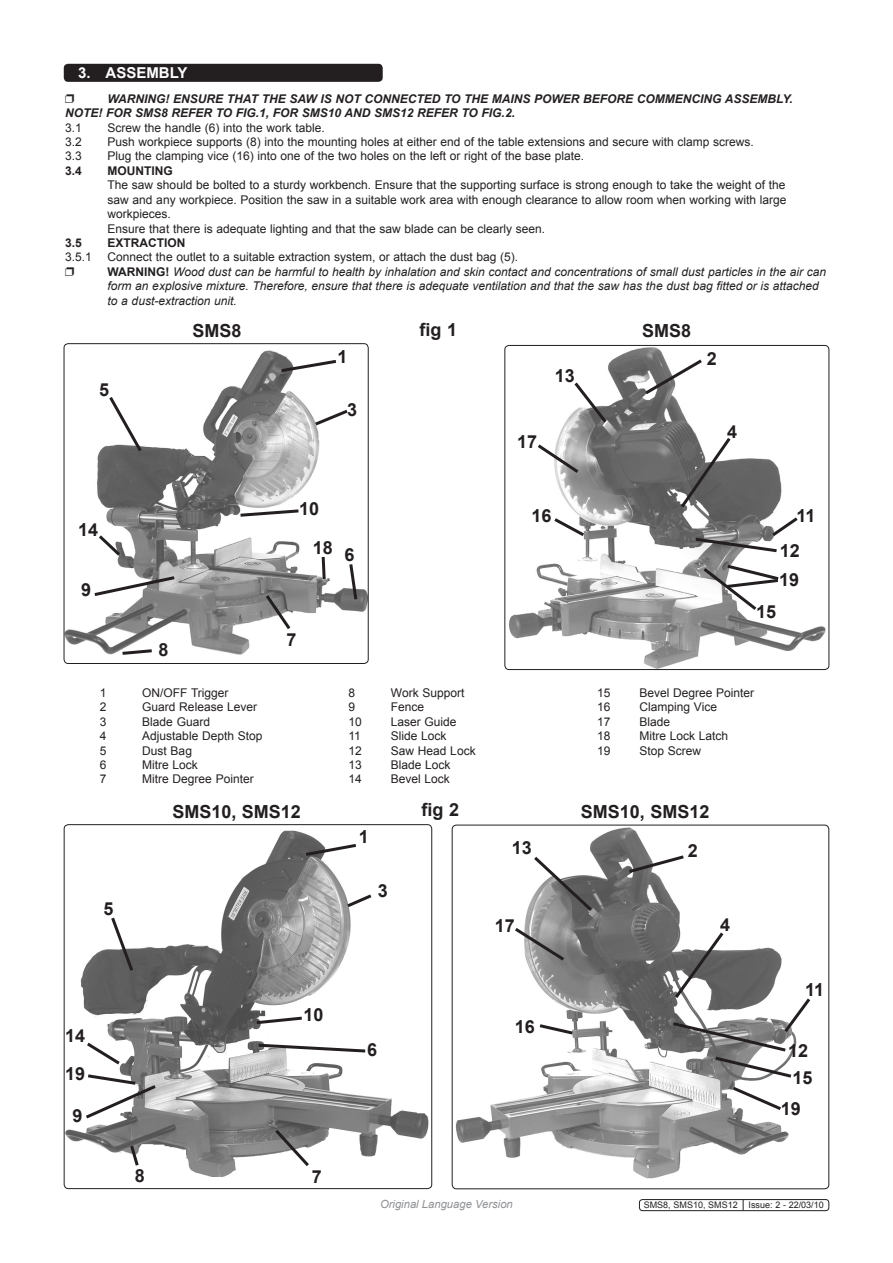
<style>
.page{position:relative;width:893px;height:1263px;background:#fff}
.page>*{position:absolute;margin:0;border:0;box-sizing:border-box;transform-origin:0 0}
.t1{font:700 18px "Arial";color:#231f20}
.Chapter_Header{font:700 15px "Arial";color:#fff}
.t2{font:12px/14.4px "Arial";color:#231f20;text-align:justify}
.t3{font:italic 12px/14.4px "Arial";color:#231f20}
.t4{font:italic 700 12px "Arial";color:#231f20}
.t5{font:700 12px "Arial";color:#231f20}
.t6{font:italic 11.25px "Arial";color:#8f9194}
.t7{font:9px "Arial";color:#231f20}
.s1{font-style:normal}
.s2{font-weight:700;font-style:normal}
</style>
<div class="page">
<div style="left:64px;top:64px;width:319px;height:18px;background:#231f20;border-radius:4px"></div>
<img style="left:506px;top:347px;width:320px;height:321px">
<div style="left:504px;top:345px;width:325px;height:325px;border:1px solid #231f20;border-radius:4px"></div>
<img style="left:66px;top:350px;width:301px;height:305px">
<div style="left:64px;top:343px;width:305px;height:321px;border:1px solid #231f20;border-radius:4px"></div>
<svg style="left:278px;top:358px;width:61px;height:16px"></svg>
<svg style="left:642px;top:357px;width:63px;height:40px"></svg>
<svg style="left:312px;top:407px;width:39px;height:21px"></svg>
<svg style="left:106px;top:394px;width:38px;height:61px"></svg>
<svg style="left:571px;top:379px;width:39px;height:47px"></svg>
<svg style="left:534px;top:441px;width:48px;height:35px"></svg>
<svg style="left:551px;top:515px;width:36px;height:24px"></svg>
<svg style="left:96px;top:532px;width:27px;height:27px"></svg>
<svg style="left:678px;top:435px;width:123px;height:119px"></svg>
<svg style="left:700px;top:563px;width:82px;height:50px"></svg>
<svg style="left:347px;top:561px;width:12px;height:42px"></svg>
<svg style="left:237px;top:508px;width:65px;height:10px"></svg>
<svg style="left:119px;top:647px;width:36px;height:8px"></svg>
<svg style="left:91px;top:574px;width:87px;height:24px"></svg>
<svg style="left:263px;top:592px;width:30px;height:40px"></svg>
<img style="left:452px;top:825px;width:377px;height:364px">
<div style="left:452px;top:825px;width:377px;height:364px;border:1px solid #231f20;border-radius:4px"></div>
<img style="left:66px;top:830px;width:363px;height:346px">
<div style="left:64px;top:824px;width:368px;height:365px;border:1px solid #231f20;border-radius:4px"></div>
<svg style="left:303px;top:842px;width:56px;height:16px"></svg>
<svg style="left:536px;top:1022px;width:40px;height:15px"></svg>
<svg style="left:512px;top:925px;width:55px;height:38px"></svg>
<svg style="left:626px;top:853px;width:61px;height:22px"></svg>
<svg style="left:531px;top:854px;width:64px;height:60px"></svg>
<svg style="left:109px;top:914px;width:27px;height:60px"></svg>
<svg style="left:344px;top:892px;width:31px;height:18px"></svg>
<svg style="left:83px;top:1040px;width:76px;height:81px"></svg>
<svg style="left:253px;top:1015px;width:52px;height:11px"></svg>
<svg style="left:255px;top:1042px;width:113px;height:12px"></svg>
<svg style="left:128px;top:1142px;width:13px;height:27px"></svg>
<svg style="left:272px;top:1126px;width:40px;height:43px"></svg>
<svg style="left:320px;top:554px;width:7px;height:28px"></svg>
<svg style="left:670px;top:929px;width:143px;height:184px"></svg>
<div style="left:639px;top:1199px;width:190px;height:12px;border:1px solid #231f20;border-radius:3px"></div>
<p class="Chapter_Header" style="left:78px;top:63px;width:111px">3. ASSEMBLY</p>
<p class="t4" style="left:108px;top:91px;width:163px">WARNING! ENSURE THAT THE</p>
<p class="t4" style="left:289px;top:91px;width:85px">SAW IS NOT CONNECTE</p>
<p class="t4" style="left:432px;top:91px;width:42px">D TO THE</p>
<p class="t4" style="left:492px;top:91px;width:53px">MAIN S POWER</p>
<p class="t4" style="left:583px;top:91px;width:34px">BEFORE</p>
<p class="t4" style="left:637px;top:91px;width:10px">COMMENCING</p>
<p class="t4" style="left:725px;top:91px;width:35px">A SSEMBLY</p>
<p class="t4" style="left:789px;top:91px;width:5px">.</p>
<p class="t4" style="left:65px;top:105px;width:18px">NOTE</p>
<p class="t4" style="left:98px;top:105px;width:184px">! FOR SMS8 REFER TO FIG.1, FOR</p>
<p class="t4" style="left:302px;top:105px;width:215px">SMS10 AND SMS12 REFER TO FIG.2.</p>
<p class="t2" style="left:65px;top:120px;width:18px">3.1</p>
<p class="t2" style="left:108px;top:120px;width:219px">Screw the handle (6) into the work table.</p>
<p class="t2" style="left:65px;top:135px;width:18px">3.2</p>
<p class="t2" style="left:108px;top:135px;width:648px">Push workpiece supports (8) into the mounting holes at either end of the table extensions and secure with clamp screws.</p>
<p class="t2" style="left:65px;top:149px;width:18px">3.3</p>
<p class="t2" style="left:108px;top:149px;width:478px">Plug the clamping vice (16) into one of the two holes on the left or right of the base plate.</p>
<p class="t5" style="left:65px;top:163px;width:28px">3.4 MOUNTING</p>
<p class="t2" style="left:108px;top:178px;width:680px">The saw should be bolted to a sturdy workbench. Ensure that the supporting surface is strong enough to take the weight of the saw and any workpiece. Position the saw in a suitable work area with enough clearance to allow room when working with large workpieces.</p>
<p class="t2" style="left:108px;top:221px;width:439px">Ensure that there is adequate lighting and that the saw blade can be clearly seen.</p>
<p class="t5" style="left:65px;top:235px;width:18px">3.5</p>
<p class="t5" style="left:108px;top:235px;width:25px">EXTRACTION</p>
<p class="t2" style="left:65px;top:250px;width:28px">3.5.1</p>
<p class="t3" style="left:108px;top:250px;width:720px"><span class="s1">Connect the outlet to a suitable extraction system, or attach the dust bag (5).<br></span><span class="s2">WARNING!</span> Wood dust can be harmful to health by inhalation and skin contact and concentrations of small dust particles in the air can form an explosive mixture. Therefore, ensure that there is adequate ventilation and that the saw has the dust bag fitted or is attached to a dust-extraction unit.</p>
<p class="t1" style="left:192px;top:319px;width:51px">SMS8</p>
<p class="t1" style="left:420px;top:318px;width:39px">FIG 1</p>
<p class="t1" style="left:642px;top:319px;width:51px">SMS8</p>
<p class="t1" style="left:337px;top:345px;width:12px">1</p>
<p class="t1" style="left:707px;top:346px;width:12px">2</p>
<p class="t1" style="left:347px;top:398px;width:12px">3</p>
<p class="t1" style="left:727px;top:420px;width:12px">4</p>
<p class="t1" style="left:555px;top:364px;width:22px">13</p>
<p class="t1" style="left:99px;top:378px;width:12px">5</p>
<p class="t1" style="left:517px;top:430px;width:22px">17</p>
<p class="t1" style="left:78px;top:518px;width:22px">14</p>
<p class="t1" style="left:81px;top:578px;width:12px">9</p>
<p class="t1" style="left:159px;top:637px;width:12px">8</p>
<p class="t2" style="left:100px;top:686px;width:8px">1</p>
<p class="t2" style="left:142px;top:686px;width:88px">ON/OFF Trigger</p>
<p class="t2" style="left:100px;top:700px;width:8px">2</p>
<p class="t2" style="left:142px;top:700px;width:116px">Guard Release Lever</p>
<p class="t2" style="left:100px;top:714px;width:8px">3</p>
<p class="t2" style="left:142px;top:714px;width:69px">Blade Guard</p>
<p class="t2" style="left:100px;top:729px;width:8px">4</p>
<p class="t2" style="left:142px;top:729px;width:122px">Adjustable Depth Stop</p>
<p class="t2" style="left:100px;top:743px;width:8px">5</p>
<p class="t2" style="left:142px;top:743px;width:51px">Dust Bag</p>
<p class="t2" style="left:100px;top:758px;width:8px">6</p>
<p class="t2" style="left:142px;top:758px;width:57px">Mitre Lock</p>
<p class="t2" style="left:100px;top:772px;width:8px">7</p>
<p class="t2" style="left:142px;top:772px;width:113px">Mitre Degree Pointer</p>
<p class="t1" style="left:299px;top:497px;width:22px">10</p>
<p class="t1" style="left:313px;top:536px;width:22px">18</p>
<p class="t1" style="left:345px;top:543px;width:12px">6</p>
<p class="t1" style="left:286px;top:628px;width:12px">7</p>
<p class="t2" style="left:348px;top:686px;width:8px">8</p>
<p class="t2" style="left:391px;top:686px;width:75px">Work Support</p>
<p class="t2" style="left:348px;top:700px;width:8px">9</p>
<p class="t2" style="left:391px;top:700px;width:35px">Fence</p>
<p class="t2" style="left:348px;top:714px;width:15px">10</p>
<p class="t2" style="left:391px;top:714px;width:67px">Laser Guide</p>
<p class="t2" style="left:348px;top:729px;width:14px">11</p>
<p class="t2" style="left:391px;top:729px;width:57px">Slide Lock</p>
<p class="t2" style="left:348px;top:743px;width:15px">12</p>
<p class="t2" style="left:391px;top:743px;width:86px">Saw Head Lock</p>
<p class="t2" style="left:348px;top:758px;width:15px">13</p>
<p class="t2" style="left:391px;top:758px;width:61px">Blade Lock</p>
<p class="t2" style="left:348px;top:772px;width:15px">14</p>
<p class="t2" style="left:391px;top:772px;width:61px">Bevel Lock</p>
<p class="t1" style="left:532px;top:504px;width:22px">16</p>
<p class="t1" style="left:796px;top:504px;width:21px">11</p>
<p class="t1" style="left:780px;top:539px;width:22px">12</p>
<p class="t1" style="left:779px;top:567px;width:22px">19</p>
<p class="t1" style="left:756px;top:600px;width:22px">15</p>
<p class="t2" style="left:597px;top:686px;width:15px">15</p>
<p class="t2" style="left:640px;top:686px;width:116px">Bevel Degree Pointer</p>
<p class="t2" style="left:597px;top:700px;width:15px">16</p>
<p class="t2" style="left:640px;top:700px;width:79px">Clamping Vice</p>
<p class="t2" style="left:597px;top:714px;width:15px">17</p>
<p class="t2" style="left:640px;top:714px;width:32px">Blade</p>
<p class="t2" style="left:597px;top:729px;width:15px">18</p>
<p class="t2" style="left:640px;top:729px;width:90px">Mitre Lock Latch</p>
<p class="t2" style="left:597px;top:743px;width:15px">19</p>
<p class="t2" style="left:640px;top:743px;width:63px">Stop Screw</p>
<p class="t1" style="left:104px;top:896px;width:12px">5</p>
<p class="t1" style="left:65px;top:1023px;width:22px">14</p>
<p class="t1" style="left:65px;top:1062px;width:22px">19</p>
<p class="t1" style="left:73px;top:1104px;width:12px">9</p>
<p class="t1" style="left:172px;top:800px;width:130px">SMS10, SMS12</p>
<p class="t1" style="left:422px;top:798px;width:39px">FIG 2</p>
<p class="t1" style="left:581px;top:799px;width:130px">SMS10, SMS12</p>
<p class="t1" style="left:359px;top:824px;width:12px">1</p>
<p class="t1" style="left:688px;top:839px;width:12px">2</p>
<p class="t1" style="left:378px;top:879px;width:12px">3</p>
<p class="t1" style="left:512px;top:836px;width:22px">13</p>
<p class="t1" style="left:495px;top:914px;width:22px">17</p>
<p class="t1" style="left:720px;top:913px;width:12px">4</p>
<p class="t1" style="left:303px;top:1002px;width:22px">10</p>
<p class="t1" style="left:367px;top:1038px;width:12px">6</p>
<p class="t1" style="left:515px;top:1015px;width:22px">16</p>
<p class="t1" style="left:135px;top:1164px;width:12px">8</p>
<p class="t1" style="left:312px;top:1165px;width:12px">7</p>
<p class="t1" style="left:805px;top:978px;width:21px">11</p>
<p class="t1" style="left:788px;top:1039px;width:22px">12</p>
<p class="t1" style="left:792px;top:1066px;width:22px">15</p>
<p class="t1" style="left:781px;top:1096px;width:22px">19</p>
<p class="t6" style="left:380px;top:1196px;width:134px">Original Language Version</p>
<p class="t7" style="left:644px;top:1199px;width:181px">SMS8, SMS10, SMS12 Issue: 2 - 22/03/10</p>
</div>
